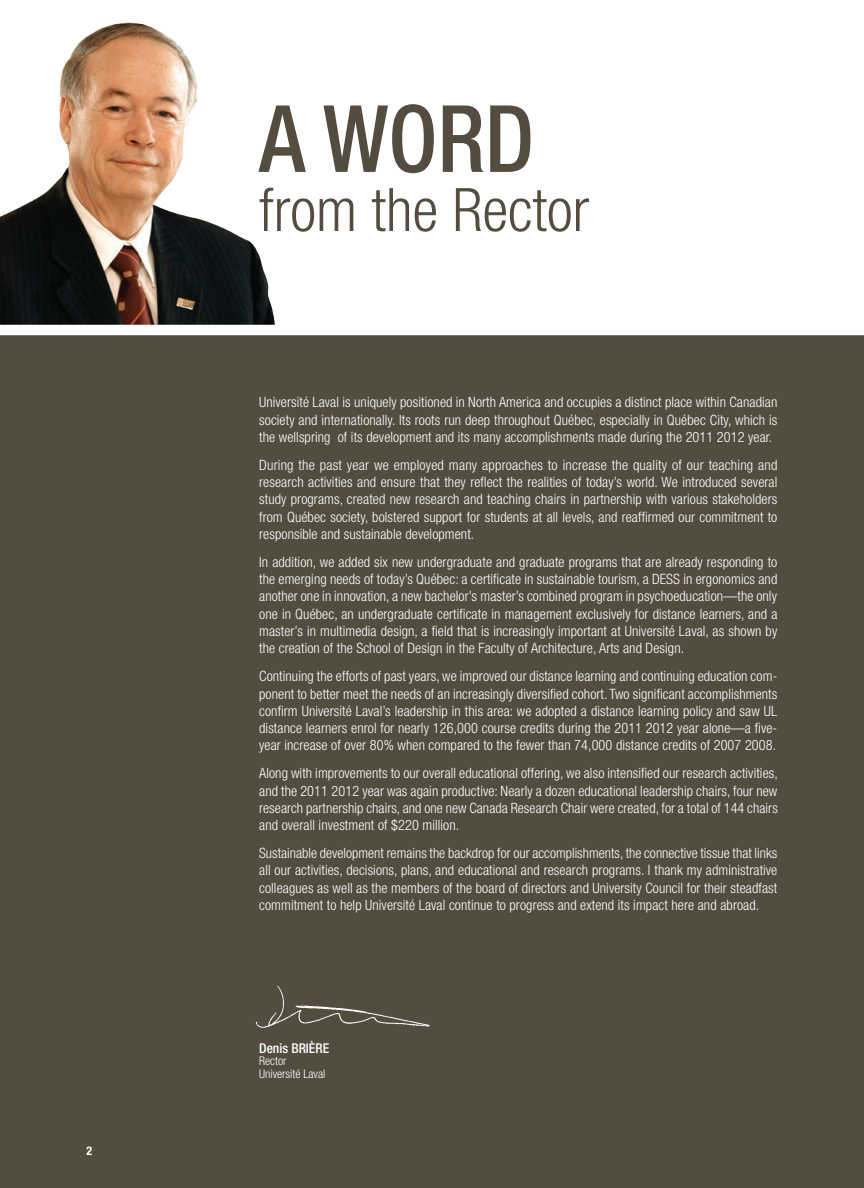
<style>
.page{position:relative;width:864px;height:1188px;background:#fff}
.page>*{position:absolute;margin:0;border:0;box-sizing:border-box;transform-origin:0 0}
.Titre_gris_pâle{font:500 condensed 93px "Helvetica Neue";color:#534c3f;scale:.95 1}
.Titre_gris_pâle-2{font:300 condensed 60px "Helvetica Neue";color:#534c3f}
.texte_courant{font:300 condensed 14.25px/17.2px "Helvetica Neue";letter-spacing:.005em;color:#fff;text-align:justify}
.signature{font:500 condensed 13.5px "Helvetica Neue";color:#fff}
.signature-2{font:300 condensed 12px "Helvetica Neue";color:#fff}
.pagination_gauche{font:700 condensed 12px "Helvetica Neue";color:#fff}
</style>
<div class="page">
<img style="left:0;top:22px;width:275px;height:303px">
<div style="left:0;top:330px;width:864px;height:858px;background:#534c3f"></div>
<div style="left:0;top:325px;width:864px;height:10px;background:#fff"></div>
<hr style="left:863px;top:330px;width:1px;height:858px;background:#534c3f">
<img style="left:255px;top:986px;width:175px;height:42px">
<p class="pagination_gauche" style="left:86px;top:1143px;width:7px">2</p>
<p class="Titre_gris_pâle" style="left:259px;top:83px;width:291px">A WORD</p>
<p class="Titre_gris_pâle-2" style="left:259px;top:175px;width:331px">from the Rector</p>
<p class="texte_courant" style="left:259px;top:394px;width:520px">Université Laval is uniquely positioned in North America and occupies a distinct place within Canadian society and internationally. Its roots run deep throughout Québec, especially in Québec City, which is the wellspring of its development and its many accomplishments made during the 2011‒2012 year.</p>
<p class="texte_courant" style="left:259px;top:456px;width:520px">During the past year we employed many approaches to increase the quality of our teaching and research activities and ensure that they reflect the realities of today’s world. We introduced several study programs, created new research and teaching chairs in partnership with various stakeholders from Québec society, bolstered support for students at all levels, and reaffirmed our commitment to responsible and sustainable development.</p>
<p class="texte_courant" style="left:259px;top:553px;width:520px">In addition, we added six new undergraduate and graduate programs that are already responding to the emerging needs of today’s Québec: a certificate in sustainable tourism, a DESS in ergonomics and another one in innovation, a new bachelor’s‒master’s combined program in psychoeducation—the only one in Québec, an undergraduate certificate in management exclusively for distance learners, and a master’s in multimedia design, a field that is increasingly important at Université Laval, as shown by the creation of the School of Design in the Faculty of Architecture, Arts and Design.</p>
<p class="texte_courant" style="left:259px;top:667px;width:520px">Continuing the efforts of past years, we improved our distance learning and continuing education com&shy;ponent to better meet the needs of an increasingly diversified cohort. Two significant accomplishments confirm Université Laval’s leadership in this area: we adopted a distance learning policy and saw UL distance learners enrol for nearly 126,000 course credits during the 2011‒2012 year alone—a five&shy;year increase of over 80% when compared to the fewer than 74,000 distance credits of 2007‒2008.</p>
<p class="texte_courant" style="left:259px;top:765px;width:520px">Along with improvements to our overall educational offering, we also intensified our research activities, and the 2011‒2012 year was again productive: Nearly a dozen educational leadership chairs, four new research partnership chairs, and one new Canada Research Chair were created, for a total of 144 chairs and overall investment of $220 million.</p>
<p class="texte_courant" style="left:259px;top:844px;width:520px">Sustainable development remains the backdrop for our accomplishments, the connective tissue that links all our activities, decisions, plans, and educational and research programs. I thank my administrative colleagues as well as the members of the board of directors and University Council for their steadfast commitment to help Université Laval continue to progress and extend its impact here and abroad.</p>
<p class="signature" style="left:259px;top:1040px;width:71px">Denis BRIÈRE</p>
<p class="signature-2" style="left:259px;top:1054px;width:29px">Rector</p>
<p class="signature-2" style="left:259px;top:1067px;width:68px">Université Laval</p>
</div>
